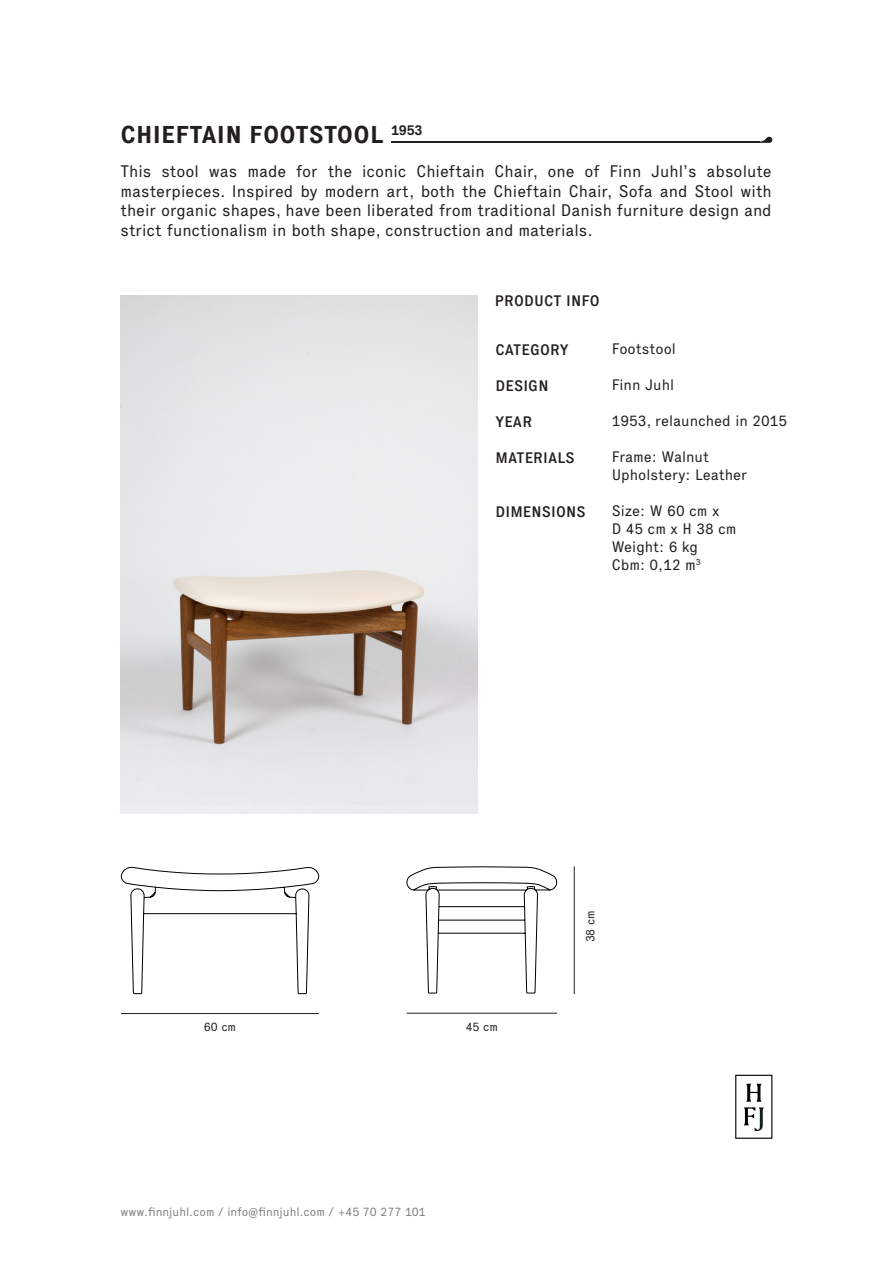
<style>
.page{position:relative;width:893px;height:1263px;background:#fff}
.page>*{position:absolute;margin:0;border:0;box-sizing:border-box;transform-origin:0 0}
.t1{font:700 24px "Executive";letter-spacing:.01em;color:#231f20}
.t2{font:16.5px/19.8px "Executive";color:#231f20;text-align:justify}
.t3{font:15px "Executive";color:#231f20}
.t4{font:500 15px "Executive";letter-spacing:.01em;color:#231f20}
.t5{font:12px "Executive";color:#7f8080}
.t6{font:12px "Executive";color:#231f20}
</style>
<div class="page">
<svg style="left:735px;top:1075px;width:37px;height:64px"></svg>
<img style="left:121px;top:295px;width:357px;height:518px">
<svg style="left:759px;top:137px;width:13px;height:6px"></svg>
<hr style="left:392px;top:142px;width:368px;height:1px;background:#231f20">
<hr style="left:121px;top:1013px;width:198px;height:1px;background:#231f20">
<hr style="left:406px;top:1013px;width:151px;height:1px;background:#231f20">
<hr style="left:574px;top:866px;width:1px;height:128px;background:#231f20">
<svg style="left:121px;top:866px;width:436px;height:128px"></svg>
<p class="t1" style="left:121px;top:119px;width:303px">CHIEFTAIN FOOTSTOOL <sup>1953</sup></p>
<p class="t2" style="left:121px;top:161px;width:653px">This stool was made for the iconic Chieftain Chair, one of Finn Juhl’s absolute masterpieces. Inspired by modern art, both the Chieftain Chair, Sofa and Stool with their organic shapes, have been liberated from traditional Danish furniture design and strict functionalism in both shape, construction and materials.</p>
<p class="t4" style="left:495px;top:292px;width:106px">PRODUCT INFO</p>
<p class="t4" style="left:495px;top:341px;width:75px">CATEGORY</p>
<p class="t4" style="left:495px;top:377px;width:55px">DESIGN</p>
<p class="t4" style="left:495px;top:413px;width:38px">YEAR</p>
<p class="t4" style="left:495px;top:449px;width:81px">MATERIALS</p>
<p class="t4" style="left:495px;top:503px;width:92px">DIMENSIONS</p>
<p class="t3" style="left:612px;top:340px;width:66px">Footstool</p>
<p class="t3" style="left:612px;top:376px;width:64px">Finn Juhl</p>
<p class="t3" style="left:612px;top:412px;width:177px">1953, relaunched in 2015</p>
<p class="t3" style="left:612px;top:448px;width:99px">Frame: Walnut</p>
<p class="t3" style="left:612px;top:466px;width:137px">Upholstery: Leather</p>
<p class="t3" style="left:612px;top:502px;width:109px">Size: W 60 cm x</p>
<p class="t3" style="left:612px;top:520px;width:126px">D 45 cm x H 38 cm</p>
<p class="t3" style="left:612px;top:538px;width:88px">Weight: 6 kg</p>
<p class="t3" style="left:612px;top:556px;width:91px">Cbm: 0,12 m<sup>3</sup></p>
<p class="t6" style="left:204px;top:1020px;width:34px">60 cm</p>
<p class="t6" style="left:466px;top:1020px;width:34px">45 cm</p>
<p class="t5" style="left:121px;top:1204px;width:307px">www.finnjuhl.com / info@finnjuhl.com / +45 70 277 101</p>
<p class="t6" style="left:583px;top:942px;width:34px;rotate:-90deg">38 cm</p>
</div>
